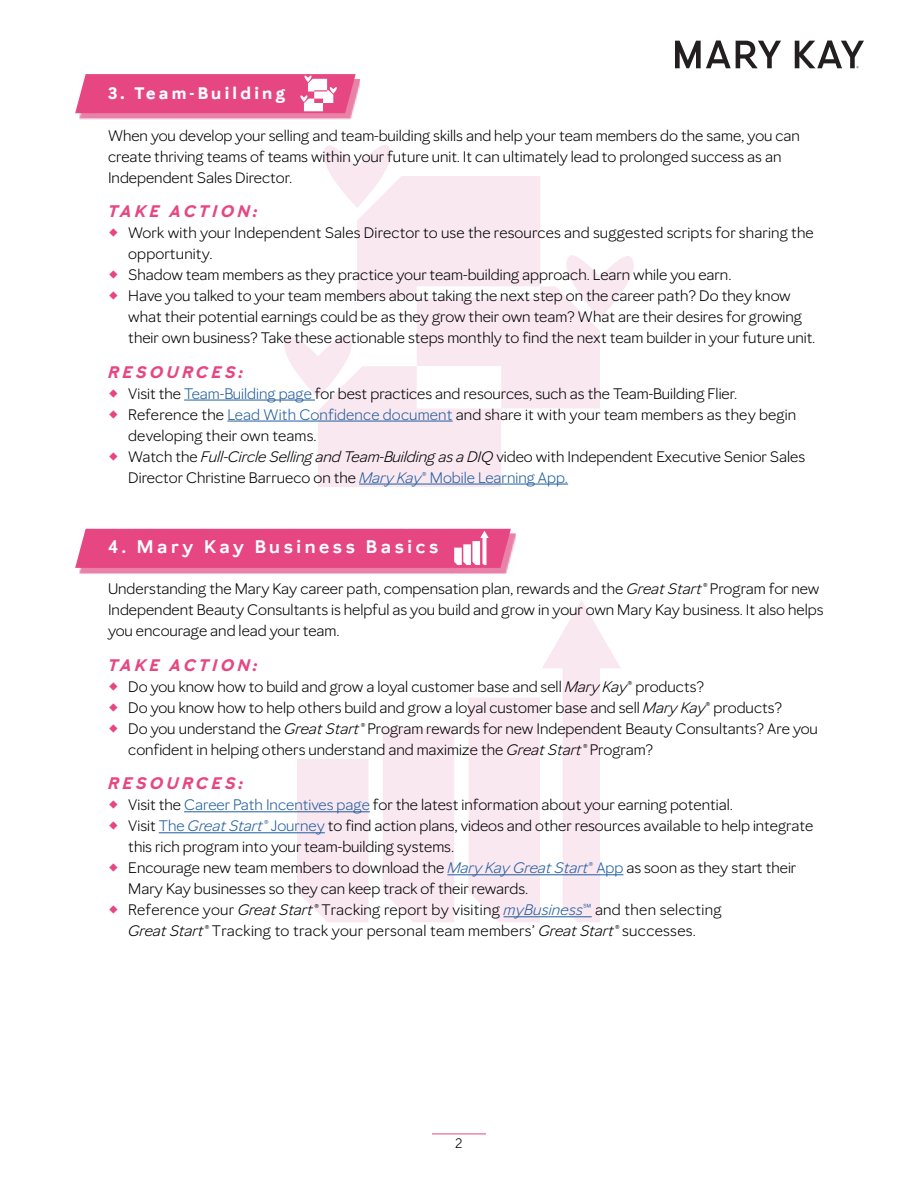
<style>
.page{position:relative;width:918px;height:1188px;background:#fff}
.page>*{position:absolute;margin:0;border:0;box-sizing:border-box;transform-origin:0 0}
.t1{font:600 18px "Mary Kay Sans";letter-spacing:.2em;color:#fff}
.t2{font:italic 700 16.5px "Mary Kay Sans";letter-spacing:.2em;color:#e64783}
.t3{font:700 16.5px "Mary Kay Sans";letter-spacing:.2em;color:#fff}
.t4{font:15px/21px "Mary Kay Sans";color:#000}
.t5{font:13.5px "Mary Kay Sans";color:#000}
.s1{color:#215e9e}
.s2{font-style:italic}
.s3{font-style:italic;color:#215e9e}
</style>
<div class="page">
<hr style="left:432px;top:1134px;width:54px;height:1px;background:#e64783">
<svg style="left:675px;top:40px;width:106px;height:28px"></svg>
<svg style="left:795px;top:40px;width:69px;height:28px"></svg>
<div style="left:297px;top:759px;width:72px;height:163px;background:#fae8f1"></div>
<div style="left:383px;top:728px;width:71px;height:194px;background:#fae8f1"></div>
<svg style="left:468px;top:600px;width:153px;height:322px"></svg>
<svg style="left:284px;top:145px;width:350px;height:341px"></svg>
<svg style="left:78px;top:79px;width:282px;height:40px;background:#ec91b4"></svg>
<div style="left:78px;top:534px;width:438px;height:40px;background:#e980a8"></div>
<hr style="left:184px;top:400px;width:131px;height:1px;background:#215e9e">
<hr style="left:227px;top:421px;width:226px;height:1px;background:#215e9e">
<hr style="left:359px;top:484px;width:209px;height:1px;background:#215e9e">
<hr style="left:184px;top:811px;width:186px;height:1px;background:#215e9e">
<hr style="left:159px;top:832px;width:166px;height:1px;background:#215e9e">
<hr style="left:447px;top:874px;width:176px;height:1px;background:#215e9e">
<hr style="left:504px;top:916px;width:88px;height:1px;background:#215e9e">
<svg style="left:75px;top:74px;width:281px;height:39px;background:#e8578e"></svg>
<div style="left:75px;top:529px;width:436px;height:39px;background:#e64783"></div>
<p class="t3" style="left:108px;top:83px;width:178px">3. Team-Building</p>
<p class="t4" style="left:108px;top:125px;width:693px">When you develop your selling and team-building skills and help your team members do the same, you can create thriving teams of teams within your future unit. It can ultimately lead to prolonged success as an<br>Independent Sales Director.</p>
<p class="t2" style="left:108px;top:201px;width:151px">TAKE ACTION:</p>
<p class="t4" style="left:128px;top:222px;width:688px">Work with your Independent Sales Director to use the resources and suggested scripts for sharing the opportunity.<br>Shadow team members as they practice your team-building approach. Learn while you earn.<br>Have you talked to your team members about taking the next step on the career path? Do they know what their potential earnings could be as they grow their own team? What are their desires for growing their own business? Take these actionable steps monthly to find the next team builder in your future unit.</p>
<p class="t2" style="left:108px;top:362px;width:136px">RESOURCES:</p>
<p class="t4" style="left:128px;top:383px;width:678px">Visit the <span class="s1">Team-Building page</span> for best practices and resources, such as the Team-Building Flier.<br>Reference the <span class="s1">Lead With Confidence document</span> and share it with your team members as they begin developing their own teams.<br>Watch the <span class="s2">Full-Circle Selling and Team-Building as a DIQ</span> video with Independent Executive Senior Sales Director Christine Barrueco on the <span class="s3">Mary Kay</span><span class="s1">® Mobile Learning App.</span></p>
<p class="t1" style="left:108px;top:536px;width:332px">4. Mary Kay Business Basics</p>
<p class="t4" style="left:108px;top:578px;width:717px">Understanding the Mary Kay career path, compensation plan, rewards and the <span class="s2">Great Start®</span> Program for new<br>Independent Beauty Consultants is helpful as you build and grow in your own Mary Kay business. It also helps you encourage and lead your team.</p>
<p class="t2" style="left:108px;top:655px;width:151px">TAKE ACTION:</p>
<p class="t4" style="left:128px;top:676px;width:691px">Do you know how to build and grow a loyal customer base and sell <span class="s2">Mary Kay</span>® products?<br>Do you know how to help others build and grow a loyal customer base and sell <span class="s2">Mary Kay</span>® products?<br>Do you understand the <span class="s2">Great Start®</span> Program rewards for new Independent Beauty Consultants? Are you confident in helping others understand and maximize the <span class="s2">Great Start®</span> Program?</p>
<p class="t2" style="left:108px;top:773px;width:136px">RESOURCES:</p>
<p class="t4" style="left:128px;top:794px;width:687px">Visit the <span class="s1">Career Path Incentives page</span> for the latest information about your earning potential.<br>Visit <span class="s1">The</span> <span class="s3">Great Start®</span> <span class="s1">Journey</span> to find action plans, videos and other resources available to help integrate this rich program into your team-building systems.<br>Encourage new team members to download the <span class="s3">Mary Kay Great Start</span><span class="s1">® App</span> as soon as they start their Mary Kay businesses so they can keep track of their rewards.<br>Reference your <span class="s2">Great Start®</span> Tracking report by visiting <span class="s3">myBusiness</span><span class="s1">℠</span> and then selecting<br><span class="s2">Great Start®</span> Tracking to track your personal team members’ <span class="s2">Great Start®</span> successes.</p>
<p class="t5" style="left:455px;top:1135px;width:9px">2</p>
</div>
